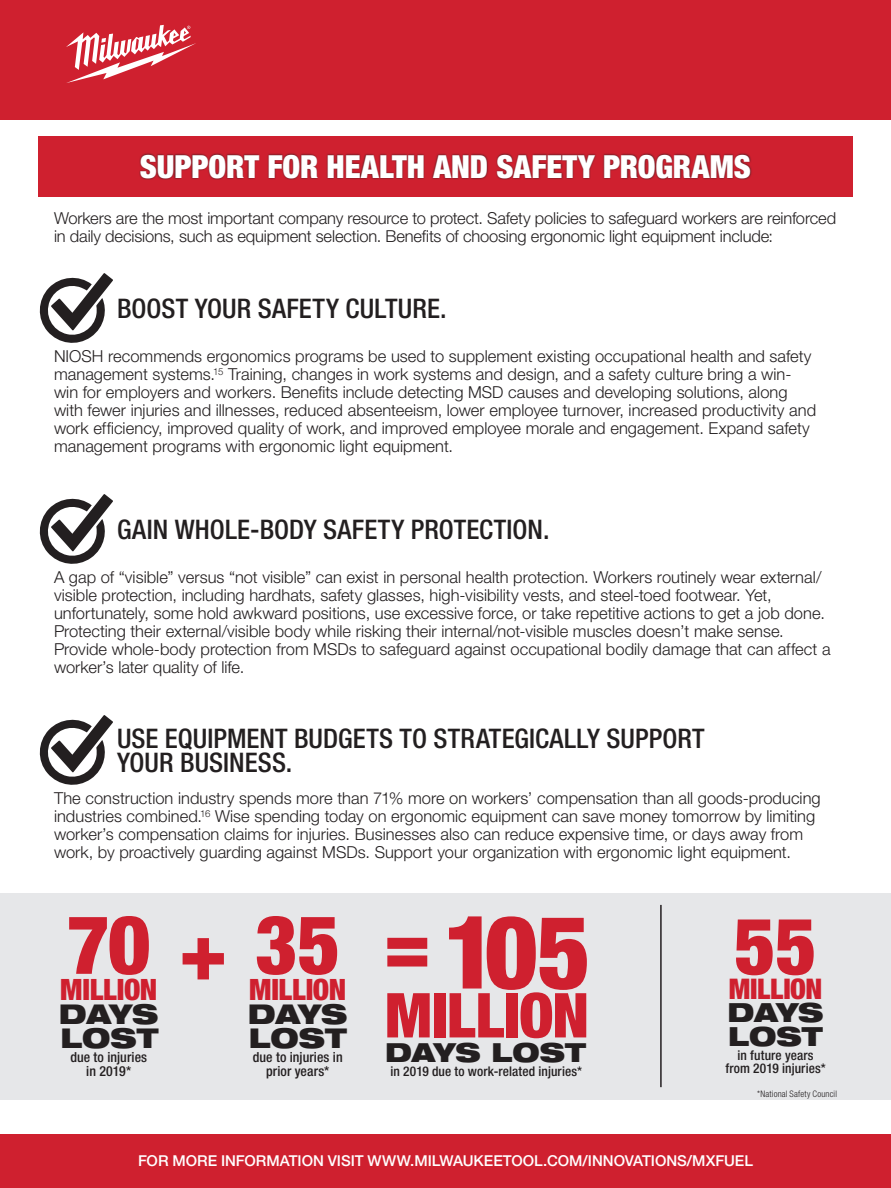
<style>
.page{position:relative;width:891px;height:1188px;background:#fff}
.page>*{position:absolute;margin:0;border:0;box-sizing:border-box;transform-origin:0 0}
.t1{font:900 condensed 101.85px "Helvetica Neue LT Std";color:#cf202f}
.t2{font:900 condensed 81.6px "Helvetica Neue LT Std";color:#cf202f}
.t3{font:900 condensed 78.9px "Helvetica Neue LT Std";color:#cf202f}
.t4{font:900 condensed 61.95px "Helvetica Neue LT Std";letter-spacing:-.01em;color:#cf202f}
.t5{font:900 condensed 31.8px "Helvetica Neue LT Std";color:#fff}
.t6{font:900 condensed 29.4px "Helvetica Neue LT Std";letter-spacing:-.01em;color:#cf202f}
.t7{font:900 condensed 28.5px "Helvetica Neue LT Std";letter-spacing:-.01em;color:#cf202f}
.t8{font:900 expanded 27.3px/24.2px "Helvetica Neue LT Std";color:#231f20}
.t9{font:500 condensed 27px/24px "Helvetica Neue LT Std";letter-spacing:.005em;color:#231f20}
.t10{font:900 expanded 26.4px/23.2px "Helvetica Neue LT Std";color:#231f20}
.t11{font:900 expanded 26.25px "Helvetica Neue LT Std";color:#231f20}
.t12{font:300 16.5px/18px "Helvetica Neue LT Std";color:#231f20}
.t13{font:500 15px "Helvetica Neue LT Std";color:#fff}
.t14{font:500 condensed 13.8px/13.8px "Helvetica Neue LT Std";letter-spacing:.005em;color:#231f20;text-align:center}
.t15{font:500 condensed 13.35px/13.4px "Helvetica Neue LT Std";letter-spacing:.01em;color:#231f20;text-align:center}
.t16{font:300 condensed 9px "Helvetica Neue LT Std";letter-spacing:.015em;color:#231f20}
</style>
<div class="page">
<div style="left:0;top:0;width:891px;height:120px;background:#cf202f"></div>
<svg style="left:66px;top:25px;width:130px;height:58px"></svg>
<div style="left:0;top:1134px;width:891px;height:54px;background:#cf202f"></div>
<svg style="left:39px;top:273px;width:74px;height:70px"></svg>
<svg style="left:39px;top:494px;width:74px;height:70px"></svg>
<svg style="left:39px;top:715px;width:74px;height:70px"></svg>
<div style="left:38px;top:136px;width:815px;height:61px;background:#cf202f"></div>
<div style="left:139px;top:152px;width:614px;height:28px;background:#231f20;opacity:.75"></div>
<div style="left:0;top:893px;width:891px;height:207px;background:#e6e7e9"></div>
<svg style="left:183px;top:938px;width:41px;height:41px"></svg>
<svg style="left:387px;top:938px;width:40px;height:29px"></svg>
<hr style="left:660px;top:905px;width:2px;height:182px;background:#231f20">
<h3 class="t5" style="left:140px;top:147px;width:613px">SUPPORT FOR HEALTH AND SAFETY PROGRAMS</h3>
<p class="t12" style="left:54px;top:208px;width:784px">Workers are the most important company resource to protect. Safety policies to safeguard workers are reinforced in daily decisions, such as equipment selection. Benefits of choosing ergonomic light equipment include:</p>
<h3 class="t9" style="left:117px;top:296px;width:331px">BOOST YOUR SAFETY CULTURE.</h3>
<p class="t12" style="left:54px;top:347px;width:764px">NIOSH recommends ergonomics programs be used to supplement existing occupational health and safety management systems.<sup>15</sup> Training, changes in work systems and design, and a safety culture bring a win&shy;win for employers and workers. Benefits include detecting MSD causes and developing solutions, along with fewer injuries and illnesses, reduced absenteeism, lower employee turnover, increased productivity and work efficiency, improved quality of work, and improved employee morale and engagement. Expand safety management programs with ergonomic light equipment.</p>
<h3 class="t9" style="left:117px;top:517px;width:434px">GAIN WHOLE-BODY SAFETY PROTECTION.</h3>
<p class="t12" style="left:54px;top:568px;width:778px">A gap of “visible” versus “not visible” can exist in personal health protection. Workers routinely wear external/ visible protection, including hardhats, safety glasses, high-visibility vests, and steel-toed footwear. Yet, unfortunately, some hold awkward positions, use excessive force, or take repetitive actions to get a job done.<br>Protecting their external/visible body while risking their internal/not-visible muscles doesn’t make sense.<br>Provide whole-body protection from MSDs to safeguard against occupational bodily damage that can affect a worker’s later quality of life.</p>
<h3 class="t9" style="left:117px;top:726px;width:589px">USE EQUIPMENT BUDGETS TO STRATEGICALLY SUPPORT<br>YOUR BUSINESS.</h3>
<p class="t12" style="left:54px;top:789px;width:768px">The construction industry spends more than 71% more on workers’ compensation than all goods-producing industries combined.<sup>16</sup> Wise spending today on ergonomic equipment can save money tomorrow by limiting worker’s compensation claims for injuries. Businesses also can reduce expensive time, or days away from work, by proactively guarding against MSDs. Support your organization with ergonomic light equipment.</p>
<h2 class="t2" style="left:67px;top:895px;width:85px">70</h2>
<h3 class="t6" style="left:60px;top:971px;width:99px">MILLION</h3>
<h3 class="t8" style="left:59px;top:1001px;width:101px">DAYS<br>LOST</h3>
<p class="t14" style="left:70px;top:1050px;width:78px">due to injuries in 2019*</p>
<h2 class="t2" style="left:255px;top:895px;width:86px">35</h2>
<h3 class="t6" style="left:249px;top:971px;width:99px">MILLION</h3>
<h3 class="t8" style="left:248px;top:1001px;width:101px">DAYS<br>LOST</h3>
<p class="t14" style="left:253px;top:1050px;width:91px">due to injuries in prior years*</p>
<h1 class="t1" style="left:444px;top:890px;width:148px">105</h1>
<h3 class="t4" style="left:385px;top:977px;width:205px">MILLION</h3>
<h3 class="t11" style="left:385px;top:1035px;width:203px">DAYS LOST</h3>
<p class="t15" style="left:390px;top:1065px;width:193px">in 2019 due to work-related injuries*</p>
<h3 class="t3" style="left:735px;top:898px;width:84px">55</h3>
<h3 class="t7" style="left:729px;top:971px;width:95px">MILLION</h3>
<h3 class="t10" style="left:727px;top:1000px;width:98px">DAYS<br>LOST</h3>
<p class="t15" style="left:725px;top:1048px;width:102px">in future years from 2019 injuries*</p>
<p class="t16" style="left:757px;top:1088px;width:81px">*National Safety Council</p>
<p class="t13" style="left:138px;top:1152px;width:616px">FOR MORE INFORMATION VISIT WWW.MILWAUKEETOOL.COM/INNOVATIONS/MXFUEL</p>
</div>
